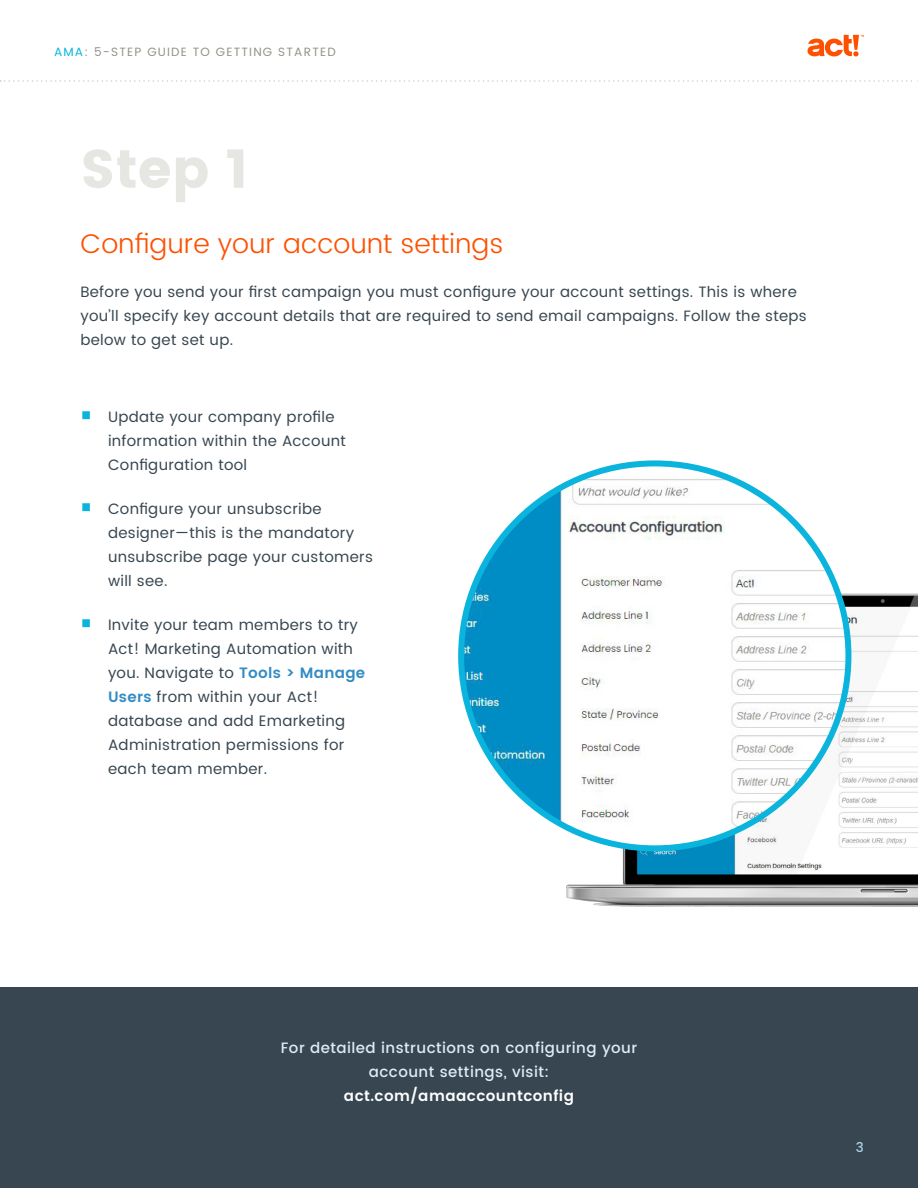
<style>
.page{position:relative;width:918px;height:1188px;background:#fff}
.page>*{position:absolute;margin:0;border:0;box-sizing:border-box;transform-origin:0 0}
.t1{font:54px "Poppins";color:#e6e6e3}
.t2{font:300 27px "Poppins";color:#fe5000}
.t3{font:15px/24px "Poppins";letter-spacing:.02em;color:#374650}
.t4{font:500 15px/24px "Poppins";letter-spacing:.03em;color:#deedf5;text-align:center}
.t5{font:600 15px "Poppins";letter-spacing:.03em;color:#fff}
.t6{font:500 13.5px "Poppins";color:#add1e8}
.t7{font:12px "Poppins";letter-spacing:.1em;color:#939389}
.s1{color:#0ab4dc}
.s2{font-family:"Minion Pro";font-size:27px;color:#0ab4dc}
.s3{font-weight:600;color:#328cc3}
</style>
<div class="page">
<svg style="left:808px;top:35px;width:56px;height:21px"></svg>
<div style="left:0;top:987px;width:918px;height:201px;background:#374650"></div>
<svg style="left:0;top:80px;width:918px;height:2px"></svg>
<img style="left:566px;top:593px;width:352px;height:314px">
<img style="left:461px;top:464px;width:387px;height:384px">
<p class="t7" style="left:54px;top:44px;width:283px"><span class="s1">AMA</span>: 5-STEP GUIDE TO GETTING STARTED</p>
<h1 class="t1" style="left:80px;top:138px;width:170px">Step 1</h1>
<h2 class="t2" style="left:80px;top:224px;width:425px">Configure your account settings</h2>
<p class="t3" style="left:80px;top:281px;width:728px">Before you send your first campaign you must configure your account settings. This is where you’ll specify key account details that are required to send email campaigns. Follow the steps below to get set up.</p>
<p class="t3" style="left:108px;top:405px;width:239px;text-indent:-27px"><span class="s2">■</span> Update your company profile information within the Account<br>Configuration tool</p>
<p class="t3" style="left:108px;top:497px;width:267px;text-indent:-27px"><span class="s2">■</span> Configure your unsubscribe designer—this is the mandatory unsubscribe page your customers will see.</p>
<p class="t3" style="left:108px;top:613px;width:259px;text-indent:-27px"><span class="s2">■</span> Invite your team members to try<br>Act! Marketing Automation with you. Navigate to <span class="s3">Tools &gt; Manage<br>Users</span> from within your Act! database and add Emarketing<br>Administration permissions for each team member.</p>
<p class="t4" style="left:281px;top:1036px;width:358px">For detailed instructions on configuring your account settings, visit:</p>
<p class="t5" style="left:344px;top:1084px;width:232px">act.com/amaaccountconfig</p>
<p class="t6" style="left:856px;top:1137px;width:10px">3</p>
</div>
